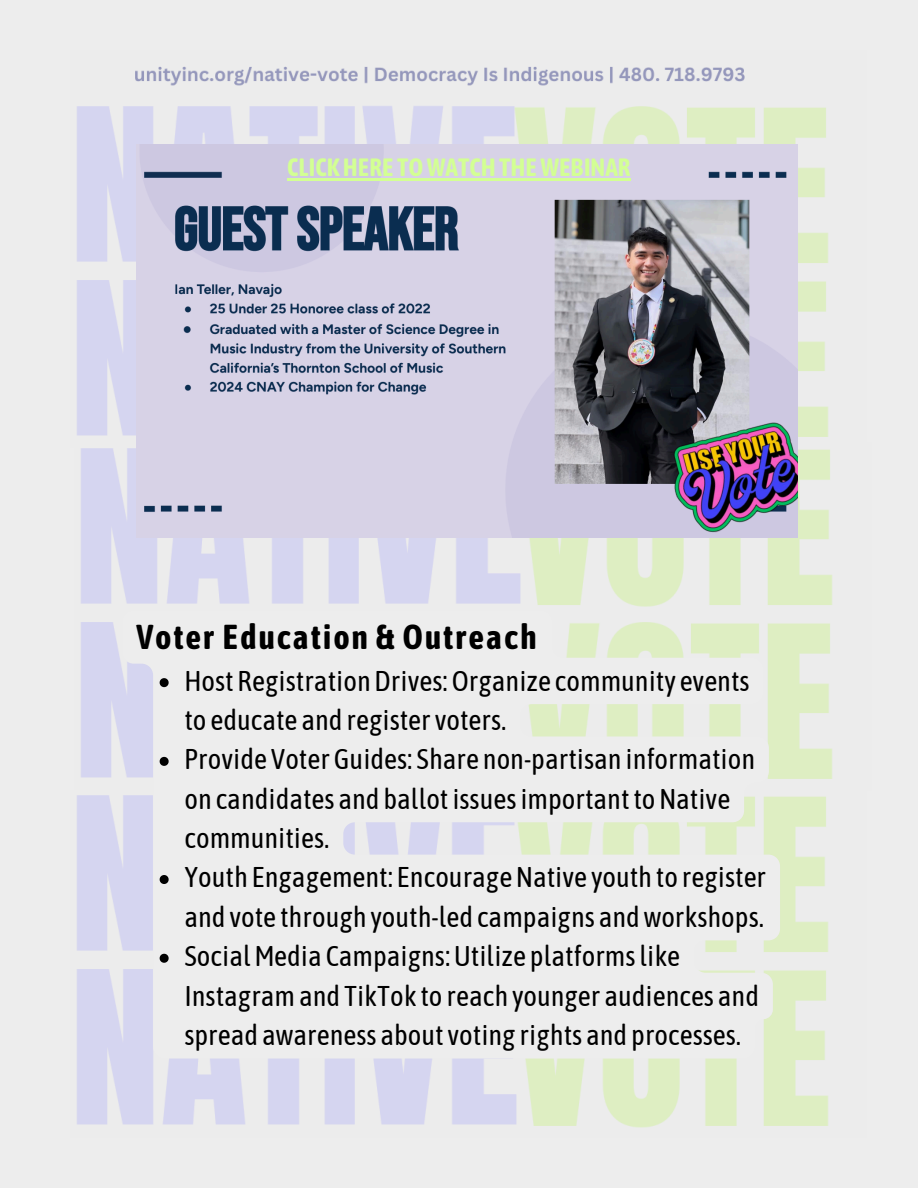
<style>
.page{position:relative;width:918px;height:1188px;background:#ededed}
.page>*{position:absolute;margin:0;border:0;box-sizing:border-box;transform-origin:0 0}
.t1{font:700 34.5px "Asap Condensed";letter-spacing:.05em;color:#000}
.t2{font:28.5px/39.3px "Asap Condensed";color:#000}
.t3{font:700 25.05px "Asap Condensed";color:#d3ff94}
</style>
<div class="page">
<img style="left:77px;top:66px;width:751px;height:371px">
<img style="left:81px;top:448px;width:751px;height:331px">
<img style="left:77px;top:795px;width:751px;height:333px">
<img style="left:136px;top:144px;width:662px;height:394px">
<hr style="left:287px;top:179px;width:344px;height:2px;background:#d3ff94">
<svg style="left:122px;top:610px;width:658px;height:449px"></svg>
<svg style="left:160px;top:678px;width:9px;height:9px"></svg>
<svg style="left:160px;top:757px;width:9px;height:9px"></svg>
<svg style="left:160px;top:875px;width:9px;height:9px"></svg>
<svg style="left:160px;top:954px;width:9px;height:9px"></svg>
<p class="t3" style="left:287px;top:153px;width:345px">CLICKHERE TOWATCHTHEWEBINAR</p>
<p class="t1" style="left:136px;top:617px;width:402px">Voter Education &amp; Outreach</p>
<p class="t2" style="left:184px;top:661px;width:567px">Host RegistrationDrives:Organize community events to educate and register voters.</p>
<p class="t2" style="left:184px;top:739px;width:572px">Provide VoterGuides: Share non-partisan information on candidates and ballotissuesimportanttoNative communities.</p>
<h1 class="t2" style="left:184px;top:857px;width:583px">Youth Engagement: EncourageNative youth to register and vote through youth-led campaigns andworkshops.</h1>
<p class="t2" style="left:184px;top:936px;width:576px">SocialMedia Campaigns:Utilize platformslike<br>Instagramand TikTok to reach younger audiences and spread awareness about voting rights and processes.</p>
</div>
